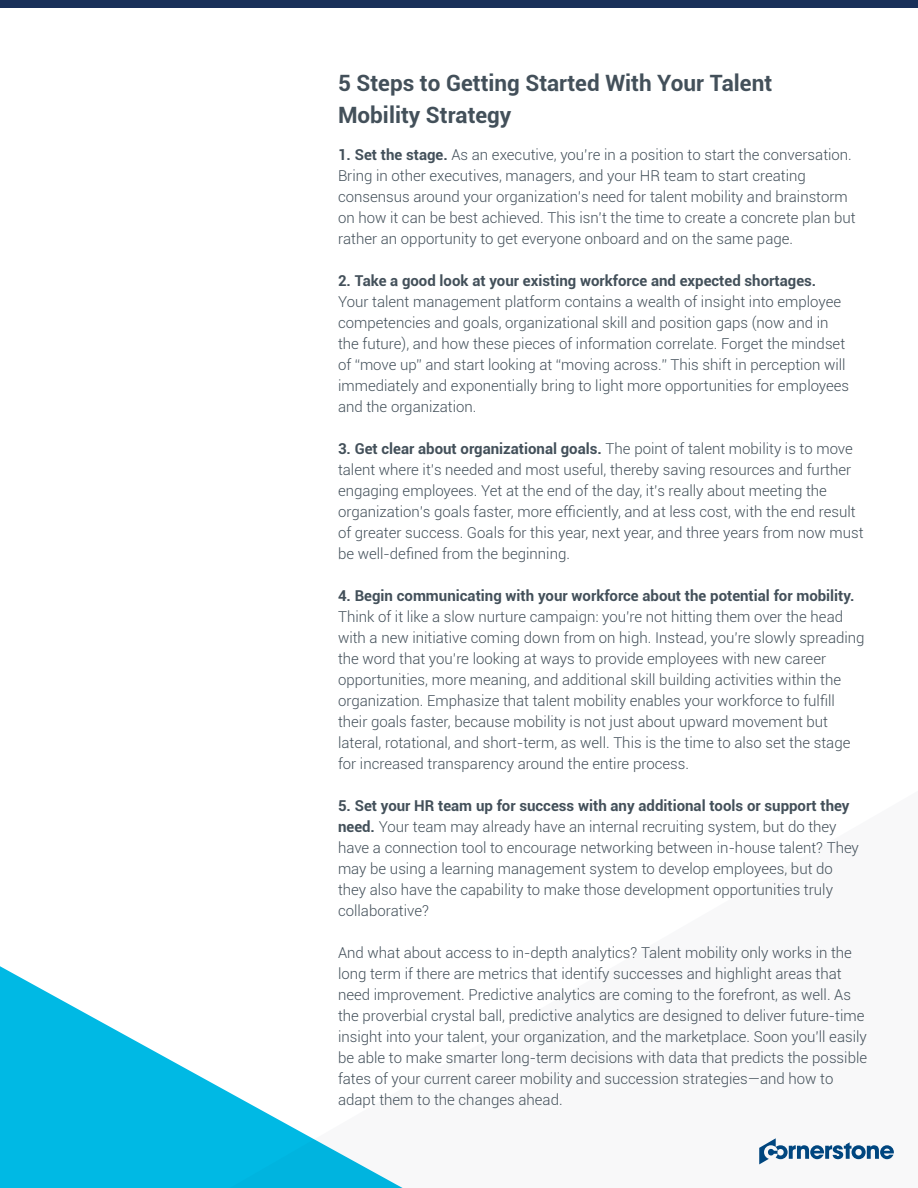
<style>
.page{position:relative;width:918px;height:1188px;background:#fff}
.page>*{position:absolute;margin:0;border:0;box-sizing:border-box;transform-origin:0 0}
.t1{font:700 22.5px/31.2px "Roboto";color:#43505a}
.t2{font:300 15px/21px "Roboto";color:#43505a}
.t3{font:700 15px "Roboto";color:#43505a}
.s1{font-weight:700}
</style>
<div class="page">
<div style="left:0;top:0;width:918px;height:8px;background:#193059"></div>
<svg style="left:0;top:966px;width:153px;height:222px;fill:#00b9e4"></svg>
<svg style="left:153px;top:1050px;width:607px;height:138px"></svg>
<svg style="left:759px;top:1138px;width:135px;height:26px"></svg>
<h1 class="t1" style="left:338px;top:67px;width:436px">5 Steps to Getting Started With Your Talent<br>Mobility Strategy</h1>
<p class="t2" style="left:338px;top:143px;width:519px"><span class="s1">1. Set the stage.</span> As an executive, you’re in a position to start the conversation.<br>Bring in other executives, managers, and your HR team to start creating consensus around your organization’s need for talent mobility and brainstorm on how it can be best achieved. This isn’t the time to create a concrete plan but rather an opportunity to get everyone onboard and on the same page.</p>
<p class="t3" style="left:338px;top:270px;width:480px">2. Take a good look at your existing workforce and expected shortages.</p>
<p class="t2" style="left:338px;top:290px;width:513px">Your talent management platform contains a wealth of insight into employee competencies and goals, organizational skill and position gaps (now and in the future), and how these pieces of information correlate. Forget the mindset of “move up” and start looking at “moving across.” This shift in perception will immediately and exponentially bring to light more opportunities for employees and the organization.</p>
<p class="t2" style="left:338px;top:437px;width:527px"><span class="s1">3. Get clear about organizational goals.</span> The point of talent mobility is to move talent where it’s needed and most useful, thereby saving resources and further engaging employees. Yet at the end of the day, it’s really about meeting the organization’s goals faster, more efficiently, and at less cost, with the end result of greater success. Goals for this year, next year, and three years from now must be well-defined from the beginning.</p>
<p class="t3" style="left:338px;top:585px;width:518px">4. Begin communicating with your workforce about the potential for mobility.</p>
<p class="t2" style="left:338px;top:605px;width:528px">Think of it like a slow nurture campaign: you’re not hitting them over the head with a new initiative coming down from on high. Instead, you’re slowly spreading the word that you’re looking at ways to provide employees with new career opportunities, more meaning, and additional skill building activities within the organization. Emphasize that talent mobility enables your workforce to fulfill their goals faster, because mobility is not just about upward movement but lateral, rotational, and short-term, as well. This is the time to also set the stage for increased transparency around the entire process.</p>
<p class="t2" style="left:338px;top:794px;width:522px"><span class="s1">5. Set your HR team up for success with any additional tools or support they need.</span> Your team may already have an internal recruiting system, but do they have a connection tool to encourage networking between in-house talent? They may be using a learning management system to develop employees, but do they also have the capability to make those development opportunities truly collaborative?</p>
<p class="t2" style="left:338px;top:941px;width:531px">And what about access to in-depth analytics? Talent mobility only works in the long term if there are metrics that identify successes and highlight areas that need improvement. Predictive analytics are coming to the forefront, as well. As the proverbial crystal ball, predictive analytics are designed to deliver future-time insight into your talent, your organization, and the marketplace. Soon you’ll easily be able to make smarter long-term decisions with data that predicts the possible fates of your current career mobility and succession strategies—and how to adapt them to the changes ahead.</p>
</div>
